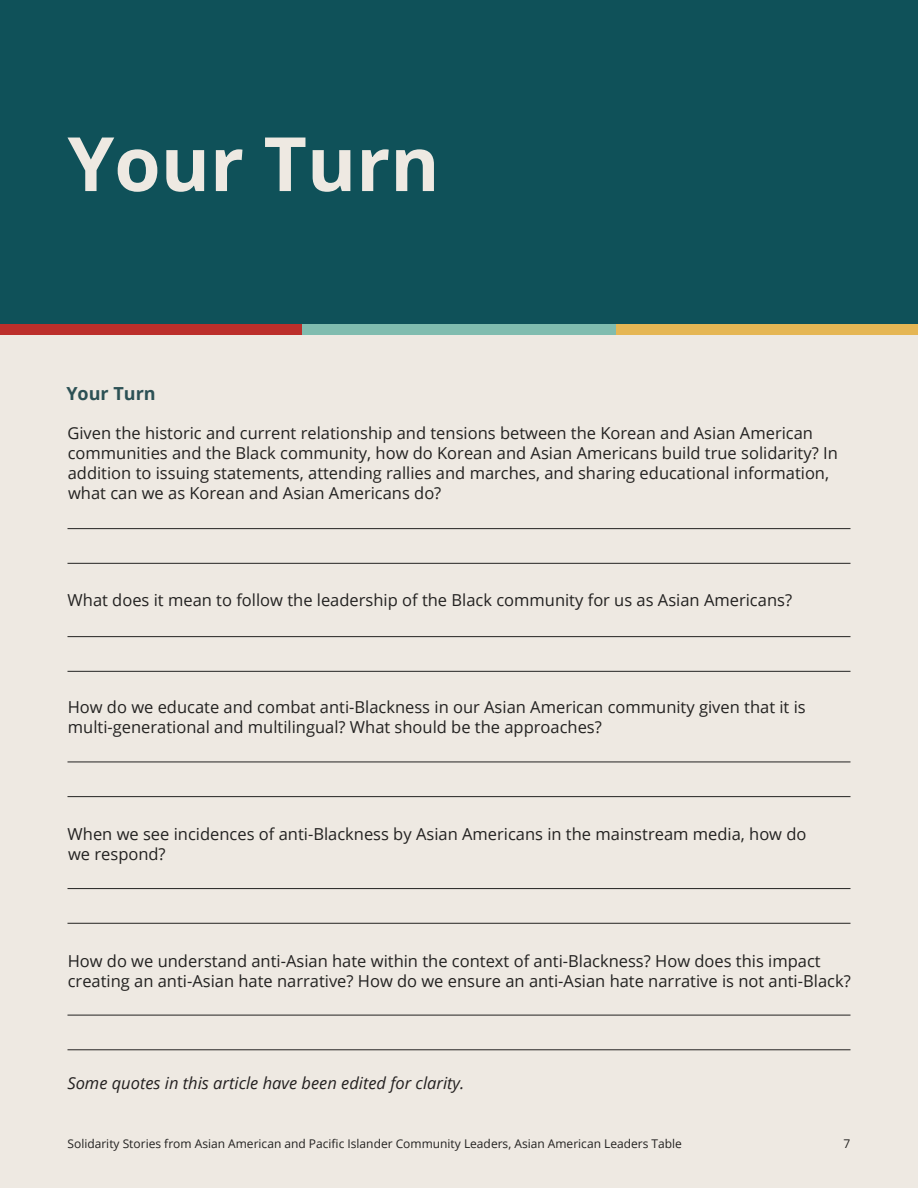
<style>
.page{position:relative;width:918px;height:1188px;background:#eee9e2}
.page>*{position:absolute;margin:0;border:0;box-sizing:border-box;transform-origin:0 0}
.t1{font:700 75px "Open Sans";color:#eee9e2}
.t2{font:700 18px "Open Sans";color:#2c5155}
.t3{font:16.5px/19.8px "Open Sans";color:#232221}
.t4{font:italic 16.5px "Open Sans";color:#242121}
.t5{font:12px "Open Sans";color:#232221}
</style>
<div class="page">
<div style="left:0;top:0;width:918px;height:324px;background:#0f5159"></div>
<div style="left:302px;top:324px;width:314px;height:11px;background:#80bcaf"></div>
<div style="left:0;top:324px;width:302px;height:11px;background:#bc2f2b"></div>
<div style="left:616px;top:324px;width:302px;height:11px;background:#e5b654"></div>
<hr style="left:68px;top:762px;width:782px;height:1px;background:#232221">
<hr style="left:68px;top:796px;width:782px;height:1px;background:#232221">
<hr style="left:68px;top:636px;width:782px;height:1px;background:#232221">
<hr style="left:68px;top:671px;width:782px;height:1px;background:#232221">
<hr style="left:68px;top:528px;width:782px;height:1px;background:#232221">
<hr style="left:68px;top:563px;width:782px;height:1px;background:#232221">
<hr style="left:68px;top:888px;width:782px;height:1px;background:#232221">
<hr style="left:68px;top:923px;width:782px;height:1px;background:#232221">
<hr style="left:68px;top:1015px;width:782px;height:1px;background:#232221">
<hr style="left:68px;top:1050px;width:782px;height:1px;background:#232221">
<h1 class="t1" style="left:68px;top:111px;width:374px">Your Turn</h1>
<p class="t2" style="left:66px;top:381px;width:91px">Your Turn</p>
<p class="t3" style="left:67px;top:423px;width:772px">Given the historic and current relationship and tensions between the Korean and Asian American communities and the Black community, how do Korean and Asian Americans build true solidarity? In addition to issuing statements, attending rallies and marches, and sharing educational information, what can we as Korean and Asian Americans do?</p>
<p class="t3" style="left:68px;top:590px;width:726px">What does it mean to follow the leadership of the Black community for us as Asian Americans?</p>
<p class="t3" style="left:68px;top:697px;width:740px">How do we educate and combat anti-Blackness in our Asian American community given that it is multi-generational and multilingual? What should be the approaches?</p>
<p class="t3" style="left:68px;top:824px;width:740px">When we see incidences of anti-Blackness by Asian Americans in the mainstream media, how do we respond?</p>
<p class="t3" style="left:68px;top:950px;width:785px">How do we understand anti-Asian hate within the context of anti-Blackness? How does this impact creating an anti-Asian hate narrative? How do we ensure an anti-Asian hate narrative is not anti-Black?</p>
<p class="t4" style="left:67px;top:1072px;width:399px">Some quotes in this article have been edited for clarity.</p>
<p class="t5" style="left:68px;top:1135px;width:616px">Solidarity Stories from Asian American and Pacific Islander Community Leaders, Asian American Leaders Table</p>
<p class="t5" style="left:844px;top:1135px;width:8px">7</p>
</div>
